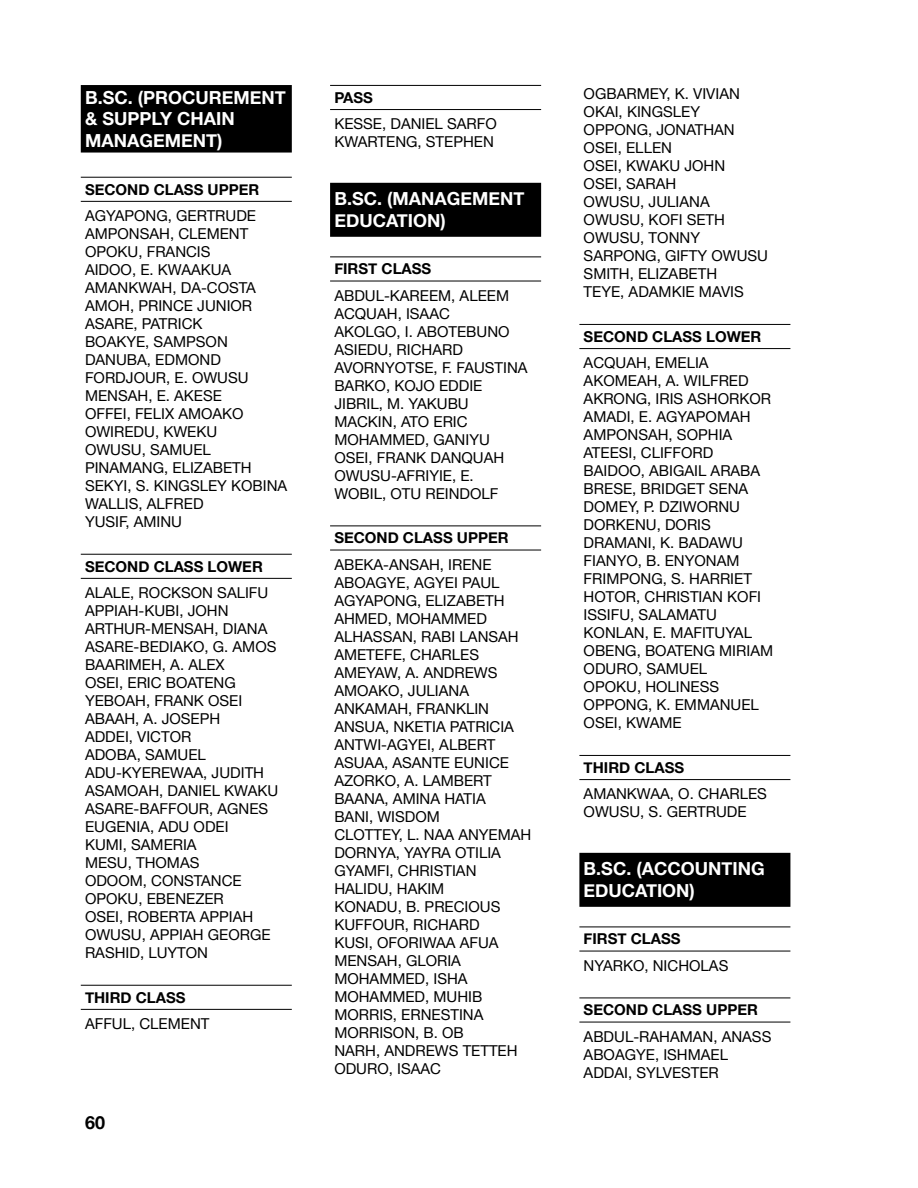
<style>
.page{position:relative;width:918px;height:1188px;background:#fff}
.page>*{position:absolute;margin:0;border:0;box-sizing:border-box;transform-origin:0 0}
.t1{font:700 18px/21.6px "Helvetica Neue";color:#fff}
.t2{font:700 18px "Helvetica Neue";color:#000}
.t3{font:15px/18px "Helvetica Neue";color:#000}
.t4{font:700 15px "Helvetica Neue";color:#000}
</style>
<div class="page">
<div style="left:81px;top:85px;width:211px;height:68px;background:#000"></div>
<hr style="left:81px;top:177px;width:211px;height:1px;background:#000">
<hr style="left:81px;top:201px;width:211px;height:1px;background:#000">
<hr style="left:81px;top:554px;width:211px;height:1px;background:#000">
<hr style="left:81px;top:578px;width:211px;height:1px;background:#000">
<hr style="left:81px;top:985px;width:211px;height:1px;background:#000">
<hr style="left:81px;top:1009px;width:211px;height:1px;background:#000">
<hr style="left:330px;top:85px;width:211px;height:1px;background:#000">
<hr style="left:330px;top:109px;width:211px;height:1px;background:#000">
<div style="left:330px;top:183px;width:211px;height:54px;background:#000"></div>
<hr style="left:330px;top:257px;width:211px;height:1px;background:#000">
<hr style="left:330px;top:281px;width:211px;height:1px;background:#000">
<hr style="left:330px;top:526px;width:211px;height:1px;background:#000">
<hr style="left:330px;top:550px;width:211px;height:1px;background:#000">
<hr style="left:579px;top:324px;width:211px;height:1px;background:#000">
<hr style="left:579px;top:348px;width:211px;height:1px;background:#000">
<hr style="left:579px;top:755px;width:211px;height:1px;background:#000">
<hr style="left:579px;top:779px;width:211px;height:1px;background:#000">
<div style="left:579px;top:853px;width:211px;height:54px;background:#000"></div>
<hr style="left:579px;top:927px;width:211px;height:1px;background:#000">
<hr style="left:579px;top:951px;width:211px;height:1px;background:#000">
<hr style="left:579px;top:998px;width:211px;height:1px;background:#000">
<hr style="left:579px;top:1022px;width:211px;height:1px;background:#000">
<p class="t1" style="left:85px;top:86px;width:202px">B.SC. (PROCUREMENT &amp; SUPPLY CHAIN<br>MANAGEMENT)</p>
<p class="t4" style="left:85px;top:180px;width:176px">SECOND CLASS UPPER</p>
<p class="t3" style="left:85px;top:207px;width:113px">AGYAPONG, GERTR</p>
<p class="t3" style="left:226px;top:207px;width:30px">UDE</p>
<p class="t3" style="left:85px;top:225px;width:104px">AMPONSAH , CLE</p>
<p class="t3" style="left:207px;top:225px;width:43px">MENT</p>
<p class="t3" style="left:85px;top:243px;width:72px">OPOKU, FRA</p>
<p class="t3" style="left:85px;top:243px;width:167px;text-indent:90px">NCIS<br>AI DOO, E. KWAAKUA<br>AMANKWAH , DA-COSTA<br>AMOH , PRI NCE JUNIOR<br>ASARE</p>
<p class="t3" style="left:134px;top:315px;width:27px">, PATRIC</p>
<p class="t3" style="left:85px;top:315px;width:165px;text-indent:107px">K<br>BOAKYE , SAMPSON<br>DANUBA, EDMOND<br>FORDJOUR, E. OWUSU<br>MENSAH , E. AKESE<br>OFFEI</p>
<p class="t3" style="left:85px;top:405px;width:160px;text-indent:80px">X AMOAKO<br>OWIREDU, KWEKU<br>OWUSU, SAMUEL<br>PI NAMANG, ELIZABETH<br>SEKYI , S. KI NGSLEY</p>
<p class="t3" style="left:127px;top:405px;width:17px">, FELI</p>
<p class="t3" style="left:231px;top:477px;width:58px">KOBI NA</p>
<p class="t3" style="left:85px;top:495px;width:22px">WALLI</p>
<p class="t3" style="left:129px;top:495px;width:29px">S, ALFRE</p>
<p class="t3" style="left:193px;top:495px;width:12px">D</p>
<p class="t3" style="left:85px;top:513px;width:99px">YUSIF, AMI NU</p>
<p class="t4" style="left:85px;top:557px;width:179px">SECOND CLASS LOWER</p>
<p class="t3" style="left:85px;top:584px;width:10px">ALALE</p>
<p class="t3" style="left:130px;top:584px;width:106px">, ROCKSON SALIF</p>
<p class="t3" style="left:258px;top:584px;width:12px">U</p>
<p class="t3" style="left:85px;top:602px;width:145px">APPIAH-KUBI , JOH N<br>ARTH</p>
<p class="t3" style="left:124px;top:620px;width:145px">UR-MENSAH , DIANA</p>
<p class="t3" style="left:85px;top:638px;width:31px">ASARE</p>
<p class="t3" style="left:134px;top:638px;width:144px">-BEDIAKO, G. AMOS</p>
<p class="t3" style="left:85px;top:656px;width:20px">BAARI</p>
<p class="t3" style="left:85px;top:656px;width:141px;text-indent:44px">MEH , A. ALEX<br>OSEI , ERIC</p>
<p class="t3" style="left:166px;top:674px;width:72px">BOATENG</p>
<p class="t3" style="left:85px;top:692px;width:80px">YEBOAH , FRA</p>
<p class="t3" style="left:183px;top:692px;width:53px">NK OSEI</p>
<p class="t3" style="left:85px;top:710px;width:31px">ABAAH</p>
<p class="t3" style="left:85px;top:710px;width:134px;text-indent:50px">, A. JOSEPH<br>ADDEI , VICTOR<br>ADOBA, SAMUEL<br>ADU-KYERE</p>
<p class="t3" style="left:85px;top:764px;width:164px;text-indent:85px">WAA, JUDITH<br>ASAMOAH , DANIEL</p>
<p class="t3" style="left:224px;top:782px;width:56px">KWAKU</p>
<p class="t3" style="left:85px;top:800px;width:31px">ASARE</p>
<p class="t3" style="left:85px;top:800px;width:185px;text-indent:49px">-BAFFOUR, AGNES<br>EUGENIA, ADU ODEI<br>KUMI, SAMERIA<br>MESU, THOMAS<br>ODOOM, CONSTANCE<br>OPOKU, EBENEZER<br>OSEI , ROBERTA</p>
<p class="t3" style="left:200px;top:908px;width:38px">APPIAH</p>
<p class="t3" style="left:85px;top:926px;width:103px">OWUSU, APPIAH</p>
<p class="t3" style="left:85px;top:926px;width:185px;text-indent:123px">GEORGE<br>RASHI D, LUYTON</p>
<p class="t4" style="left:85px;top:988px;width:102px">THIRD CLASS</p>
<p class="t3" style="left:85px;top:1015px;width:65px">AFFUL, CLE</p>
<p class="t3" style="left:168px;top:1015px;width:43px">MENT</p>
<p class="t2" style="left:85px;top:1112px;width:22px">60</p>
<p class="t4" style="left:334px;top:88px;width:40px">PASS</p>
<p class="t3" style="left:334px;top:115px;width:95px">KESSE, DANIEL</p>
<p class="t3" style="left:447px;top:115px;width:21px">SARF</p>
<p class="t3" style="left:485px;top:115px;width:13px">O</p>
<p class="t3" style="left:334px;top:133px;width:34px">KWARTE</p>
<p class="t3" style="left:395px;top:133px;width:100px">NG, STEPHEN</p>
<p class="t1" style="left:334px;top:187px;width:192px">B.SC. (MANAGEMENT<br>EDUCATION)</p>
<p class="t4" style="left:334px;top:260px;width:98px">FIRST CLASS</p>
<p class="t3" style="left:334px;top:286px;width:77px">ABDUL-KAREE</p>
<p class="t3" style="left:438px;top:286px;width:32px">M, ALEE</p>
<p class="t3" style="left:496px;top:286px;width:15px">M</p>
<p class="t3" style="left:334px;top:304px;width:177px">ACQUAH , ISAAC<br>AKOLGO, I . ABOTEBUNO<br>ASIEDU, RICHAR</p>
<p class="t3" style="left:334px;top:340px;width:195px;text-indent:118px">D<br>AVORNYOTSE, F. FAUSTI NA<br>BARKO, KOJO EDDIE<br>JI BRIL, M. YAKUBU<br>MACKIN, ATO ERIC<br>MOHAMMED, GANIYU<br>OSEI , FRA</p>
<p class="t3" style="left:405px;top:448px;width:90px">NK DANQUAH</p>
<p class="t3" style="left:334px;top:466px;width:72px">OWUSU-AFRIYIE</p>
<p class="t3" style="left:334px;top:466px;width:156px;text-indent:118px">, E.<br>WOBIL, OTU REI NDOLF</p>
<p class="t4" style="left:334px;top:529px;width:176px">SECOND CLASS UPPER</p>
<p class="t3" style="left:334px;top:555px;width:157px">ABEKA-ANSAH , IRENE<br>ABOAGYE , AGYEI</p>
<p class="t3" style="left:334px;top:573px;width:166px;text-indent:128px">PAUL<br>AGYAPONG, ELIZABETH<br>AH MED, MOHAMMED<br>ALHA</p>
<p class="t3" style="left:373px;top:627px;width:136px">SSAN, RABI LANSAH</p>
<p class="t3" style="left:334px;top:645px;width:33px">AMETEFE</p>
<p class="t3" style="left:402px;top:645px;width:19px">, CHARLE</p>
<p class="t3" style="left:334px;top:645px;width:165px;text-indent:135px">S<br>AMEYAW, A. ANDREWS<br>AMOAKO, JULIANA<br>ANKAMAH , FRA</p>
<p class="t3" style="left:445px;top:699px;width:45px">NKLIN</p>
<p class="t3" style="left:334px;top:717px;width:89px">ANSUA, NKETIA</p>
<p class="t3" style="left:334px;top:717px;width:160px;text-indent:116px">PATRICIA<br>ANTWI -AGYEI , ALBERT<br>ASUAA, ASANTE EUNICE<br>AZORKO, A. LAMBERT<br>BAANA, AMI NA HATIA<br>BANI , WISDOM<br>CLOTTEY</p>
<p class="t3" style="left:334px;top:825px;width:188px;text-indent:65px">, L. NAA ANYE MAH<br>DORNYA, YAYRA</p>
<p class="t3" style="left:455px;top:843px;width:20px">OTILIA</p>
<p class="t3" style="left:334px;top:861px;width:74px">GYAMFI , CHRI</p>
<p class="t3" style="left:434px;top:861px;width:44px">STIAN</p>
<p class="t3" style="left:334px;top:879px;width:9px">HALI</p>
<p class="t3" style="left:334px;top:879px;width:112px;text-align:right">DU, HAKI M<br>KONADU, B. PRECI</p>
<p class="t3" style="left:469px;top:897px;width:33px">OUS</p>
<p class="t3" style="left:334px;top:915px;width:89px">KUFFOUR, RICHAR</p>
<p class="t3" style="left:334px;top:915px;width:166px;text-indent:135px">D<br>KUSI , OFORIWAA AFUA<br>MENSAH , GLORIA<br>MOHAMMED, ISHA<br>MOHAMMED, MUHIB<br>MORRIS, ERNESTI NA<br>MORRISON, B. OB<br>NARH</p>
<p class="t3" style="left:334px;top:1041px;width:139px;text-indent:42px">, ANDREWS TETTEH<br>ODURO, ISAAC</p>
<p class="t3" style="left:584px;top:85px;width:158px">OGBARMEY, K. VIVIAN<br>OKAI , KI NGSLEY<br>OPPONG, JONATHA</p>
<p class="t3" style="left:724px;top:121px;width:12px">N</p>
<p class="t3" style="left:584px;top:139px;width:52px">OSEI , ELLE</p>
<p class="t3" style="left:584px;top:139px;width:143px;text-indent:78px">N<br>OSEI , KWAKU JOH N<br>OSEI , SARAH<br>OWUSU, JULIANA<br>OWUSU, KOFI SETH<br>OWUSU, TONNY<br>SARPONG, GIFTY</p>
<p class="t3" style="left:711px;top:247px;width:58px">OWUSU</p>
<p class="t3" style="left:584px;top:265px;width:115px">SMITH , ELIZABETH<br>TEYE</p>
<p class="t3" style="left:620px;top:283px;width:125px">, ADAMKIE MAVI S</p>
<p class="t4" style="left:584px;top:327px;width:179px">SECOND CLASS LOWER</p>
<p class="t3" style="left:584px;top:354px;width:103px">ACQUAH , EMELIA<br>AKOMEAH</p>
<p class="t3" style="left:584px;top:372px;width:187px;text-indent:154px">D<br>AKRONG, IRIS ASHORKOR<br>AMADI , E. AGYAPOMAH<br>AMPONSAH , SOPHIA<br>ATEE</p>
<p class="t3" style="left:658px;top:372px;width:49px">, A. WILFRE</p>
<p class="t3" style="left:584px;top:444px;width:131px;text-indent:98px">ORD<br>BAI DOO, ABI GAIL</p>
<p class="t3" style="left:619px;top:444px;width:31px">SI, CLIFF</p>
<p class="t3" style="left:584px;top:462px;width:178px;text-indent:157px">BA<br>BRESE, BRI DGET SENA<br>DOMEY, P. DZIWORNU<br>DORKENU, DORIS<br>DRAMANI , K. BADAWU<br>FIANYO, B. ENYONAM<br>FRI MPONG, S. HARRIET<br>HOTOR, CHRI</p>
<p class="t3" style="left:711px;top:462px;width:11px">ARA</p>
<p class="t3" style="left:584px;top:588px;width:172px;text-indent:97px">STIAN KOFI<br>I SSIFU, SALAMATU<br>KONLAN, E. MAFIT</p>
<p class="t3" style="left:584px;top:624px;width:157px;text-indent:131px">UYAL<br>OBENG, BOATENG MIRIA</p>
<p class="t3" style="left:760px;top:642px;width:15px">M</p>
<p class="t3" style="left:584px;top:660px;width:167px">ODURO, SAMUEL<br>OPOKU, HOLI NESS<br>OPPONG, K. EMMANUEL<br>OSEI , KWAME</p>
<p class="t4" style="left:584px;top:758px;width:102px">THIRD CLASS</p>
<p class="t3" style="left:584px;top:785px;width:126px">AMANKWAA, O. CHARLE</p>
<p class="t3" style="left:757px;top:785px;width:11px">S</p>
<p class="t3" style="left:584px;top:803px;width:105px">OWUSU, S. GERTR</p>
<p class="t3" style="left:716px;top:803px;width:30px">UDE</p>
<p class="t1" style="left:584px;top:857px;width:183px">B.Sc. (ACCOUNTING<br>EDUCATION)</p>
<p class="t4" style="left:584px;top:930px;width:98px">FIRST CLASS</p>
<p class="t3" style="left:584px;top:956px;width:22px">NYAR</p>
<p class="t3" style="left:623px;top:956px;width:107px">KO, NICHOLAS</p>
<p class="t4" style="left:584px;top:1001px;width:176px">SECOND CLASS UPPER</p>
<p class="t3" style="left:584px;top:1027px;width:67px">ABDUL-RAHA</p>
<p class="t3" style="left:584px;top:1027px;width:189px;text-indent:96px">MAN, ANASS<br>ABOAGYE , I SH MAEL<br>ADDAI , SYLVESTER</p>
</div>
